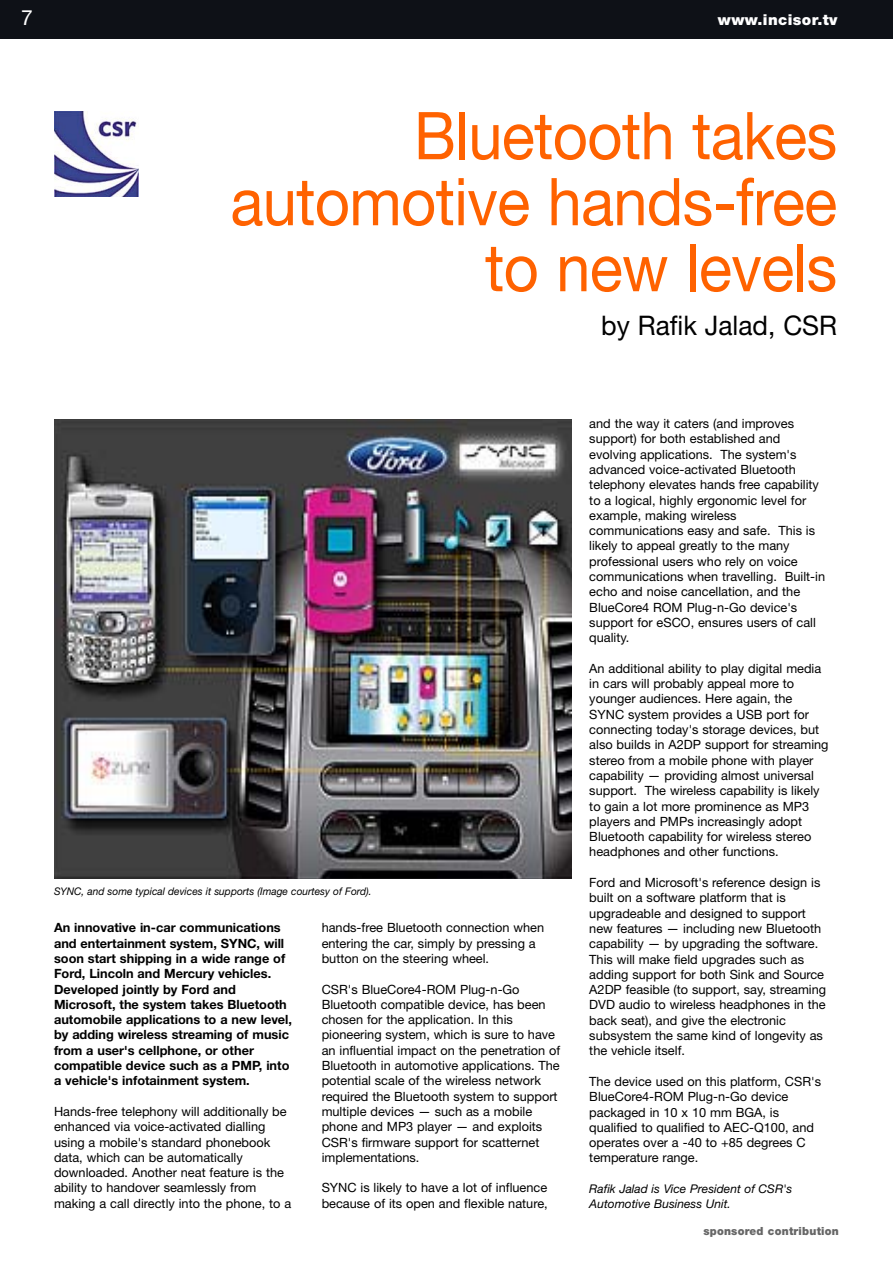
<style>
.page{position:relative;width:893px;height:1263px;background:#fff}
.page>*{position:absolute;margin:0;border:0;box-sizing:border-box;transform-origin:0 0}
.t1{font:66px/66px "Helvetica Neue";letter-spacing:-.01em;color:#ff6200;text-align:right;scale:.93 1}
.t2{font:27px "Helvetica Neue";color:#000}
.t3{font:21px "Helvetica Neue";color:#fff}
.t4{font:900 15px "Helvetica Neue";letter-spacing:.025em;color:#fff}
.t5{font:12.75px/15.3px "Helvetica Neue";color:#000}
.t6{font:700 12.75px/15.3px "Helvetica Neue";color:#000}
.t7{font:italic 12px/15.3px "Helvetica Neue";color:#000}
.t8{font:900 11.25px "Helvetica Neue";letter-spacing:.02em;color:#666;scale:.96 1}
.t9{font:italic 10.5px "Helvetica Neue";color:#000}
</style>
<div class="page">
<img style="left:54px;top:112px;width:84px;height:84px">
<div style="left:0;top:0;width:892px;height:38px;background:#0e1117"></div>
<img style="left:54px;top:419px;width:517px;height:459px">
<h3 class="t3" style="left:21px;top:10px;width:13px">7</h3>
<p class="t4" style="left:718px;top:15px;width:121px">www.incisor.tv</p>
<h1 class="t1" style="left:230px;top:109px;width:654px">Bluetooth takes automotive hands-free to new levels</h1>
<h2 class="t2" style="left:601px;top:315px;width:237px">by Rafik Jalad, CSR</h2>
<p class="t9" style="left:54px;top:887px;width:319px">SYNC, and some typical devices it supports (Image courtesy of Ford).</p>
<p class="t6" style="left:54px;top:921px;width:239px">An innovative in-car communications and entertainment system, SYNC, will soon start shipping in a wide range of Ford, Lincoln and Mercury vehicles.<br>Developed jointly by Ford and Microsoft, the system takes Bluetooth automobile applications to a new level, by adding wireless streaming of music from a user's cellphone, or other compatible device such as a PMP, into a vehicle's infotainment system.</p>
<p class="t5" style="left:54px;top:1105px;width:239px">Hands-free telephony will additionally be enhanced via voice-activated dialling using a mobile's standard phonebook data, which can be automatically downloaded. Another neat feature is the ability to handover seamlessly from making a call directly into the phone, to a</p>
<p class="t5" style="left:322px;top:921px;width:224px">hands-free Bluetooth connection when entering the car, simply by pressing a button on the steering wheel.</p>
<p class="t5" style="left:322px;top:983px;width:240px">CSR's BlueCore4-ROM Plug-n-Go Bluetooth compatible device, has been chosen for the application. In this pioneering system, which is sure to have an influential impact on the penetration of Bluetooth in automotive applications. The potential scale of the wireless network required the Bluetooth system to support multiple devices — such as a mobile phone and MP3 player — and exploits CSR's firmware support for scatternet implementations.</p>
<p class="t5" style="left:322px;top:1181px;width:227px">SYNC is likely to have a lot of influence because of its open and flexible nature,</p>
<p class="t5" style="left:589px;top:417px;width:237px">and the way it caters (and improves support) for both established and evolving applications. The system's advanced voice-activated Bluetooth telephony elevates hands free capability to a logical, highly ergonomic level for example, making wireless communications easy and safe. This is likely to appeal greatly to the many professional users who rely on voice communications when travelling. Built-in echo and noise cancellation, and the BlueCore4 ROM Plug-n-Go device's support for eSCO, ensures users of call quality.</p>
<p class="t5" style="left:589px;top:662px;width:241px">An additional ability to play digital media in cars will probably appeal more to younger audiences. Here again, the SYNC system provides a USB port for connecting today's storage devices, but also builds in A2DP support for streaming stereo from a mobile phone with player capability — providing almost universal support. The wireless capability is likely to gain a lot more prominence as MP3 players and PMPs increasingly adopt Bluetooth capability for wireless stereo headphones and other functions.</p>
<p class="t5" style="left:589px;top:876px;width:238px">Ford and Microsoft's reference design is built on a software platform that is upgradeable and designed to support new features — including new Bluetooth capability — by upgrading the software.<br>This will make field upgrades such as adding support for both Sink and Source A2DP feasible (to support, say, streaming DVD audio to wireless headphones in the back seat), and give the electronic subsystem the same kind of longevity as the vehicle itself.</p>
<p class="t5" style="left:589px;top:1075px;width:233px">The device used on this platform, CSR's<br>BlueCore4-ROM Plug-n-Go device packaged in 10 x 10 mm BGA, is qualified to qualified to AEC-Q100, and operates over a -40 to +85 degrees C temperature range.</p>
<p class="t7" style="left:589px;top:1182px;width:204px">Rafik Jalad is Vice President of CSR's<br>Automotive Business Unit.</p>
<p class="t8" style="left:703px;top:1227px;width:143px">sponsored contribution</p>
</div>
